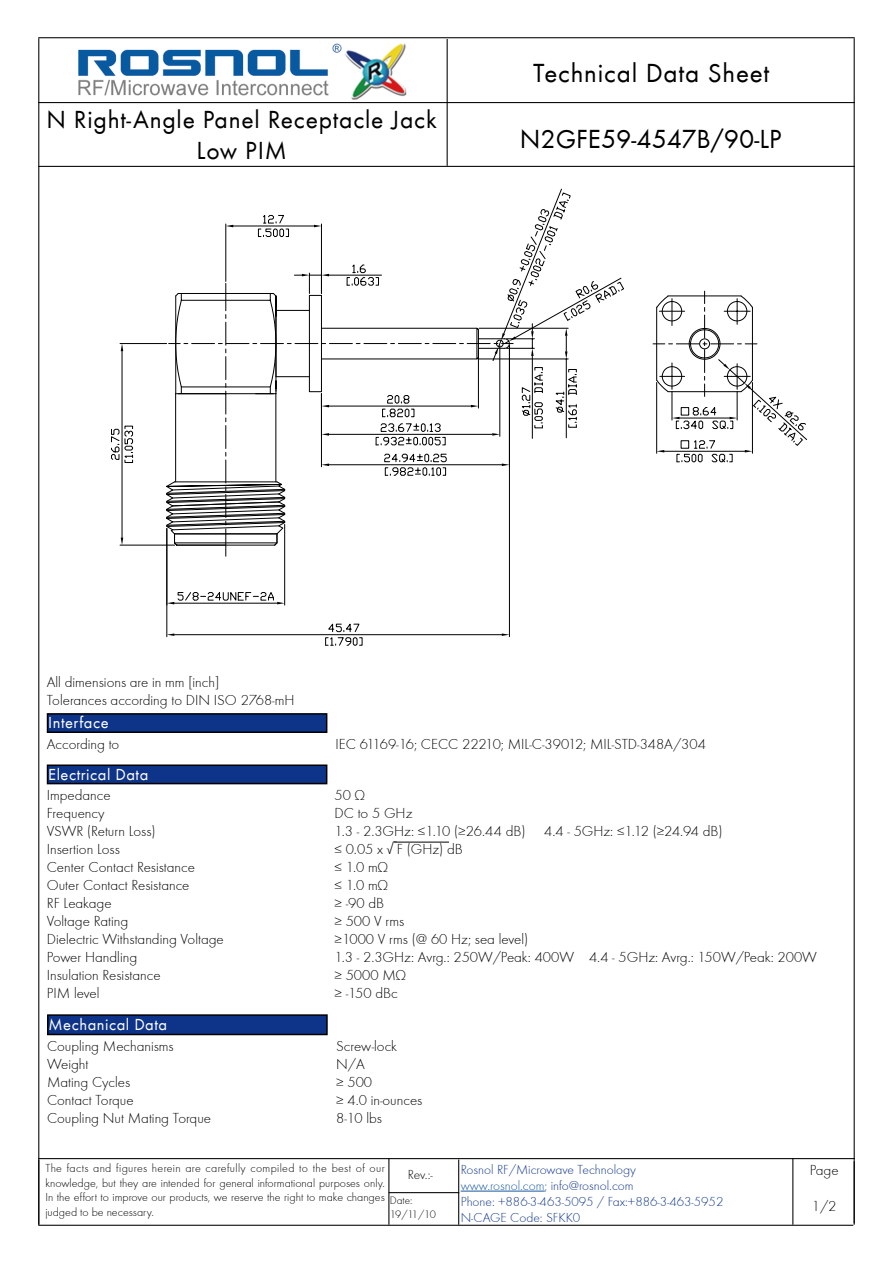
<style>
.page{position:relative;width:893px;height:1263px;background:#fff}
.page>*{position:absolute;margin:0;border:0;box-sizing:border-box;transform-origin:0 0}
.t1{font:27px "Futura T";color:#000}
.t2{font:27px "Futura T";letter-spacing:.03em;color:#000}
.t3{font:25.5px/30.6px "Futura T";letter-spacing:.03em;color:#000;text-align:center}
.t4{font:16.5px "Futura T";letter-spacing:.03em;color:#fff}
.t5{font:15px/18px "Futura T Ligh";color:#000}
.t6{font:13.5px/16.2px "Futura T Ligh";color:#0d3488}
.t7{font:13.5px "Futura T Ligh";color:#000}
.t8{font:12px/14.4px "Futura T Ligh";color:#000;text-align:justify}
.t9{font:11.25px/13.8px "Futura T Ligh";letter-spacing:-.025em;color:#000}
.s1{color:#16599f}
</style>
<div class="page">
<hr style="left:38px;top:166px;width:817px;height:1px;background:#000">
<hr style="left:38px;top:102px;width:817px;height:1px;background:#000">
<div style="left:48px;top:765px;width:279px;height:19px;background:#0d3488"></div>
<div style="left:47px;top:764px;width:280px;height:20px;border:2px solid #000"></div>
<div style="left:48px;top:1015px;width:279px;height:19px;background:#0d3488"></div>
<div style="left:47px;top:1014px;width:281px;height:21px;border:2px solid #000"></div>
<hr style="left:38px;top:37px;width:817px;height:1px;background:#000">
<hr style="left:388px;top:1158px;width:1px;height:67px;background:#000">
<hr style="left:38px;top:1158px;width:817px;height:1px;background:#000">
<hr style="left:38px;top:38px;width:1px;height:1187px;background:#000">
<hr style="left:854px;top:38px;width:1px;height:1185px;background:#000">
<hr style="left:38px;top:1225px;width:815px;height:1px;background:#000">
<hr style="left:389px;top:1192px;width:70px;height:1px;background:#000">
<hr style="left:854px;top:1161px;width:1px;height:64px;background:#000">
<hr style="left:458px;top:1159px;width:1px;height:66px;background:#000">
<hr style="left:792px;top:1158px;width:1px;height:67px;background:#000">
<hr style="left:447px;top:39px;width:1px;height:127px;background:#000">
<div style="left:48px;top:714px;width:279px;height:18px;background:#0d3488"></div>
<div style="left:47px;top:713px;width:280px;height:20px;border:2px solid #000"></div>
<svg style="left:653px;top:291px;width:154px;height:172px"></svg>
<hr style="left:167px;top:528px;width:1px;height:109px;background:#000">
<hr style="left:509px;top:346px;width:1px;height:291px;background:#000">
<hr style="left:174px;top:634px;width:328px;height:1px;background:#000">
<svg style="left:167px;top:633px;width:7px;height:3px"></svg>
<svg style="left:502px;top:633px;width:7px;height:3px"></svg>
<svg style="left:325px;top:623px;width:37px;height:23px"></svg>
<div style="left:681px;top:407px;width:8px;height:8px;border:1px solid #000"></div>
<div style="left:681px;top:440px;width:8px;height:8px;border:1px solid #000"></div>
<hr style="left:284px;top:524px;width:1px;height:81px;background:#000">
<svg style="left:167px;top:590px;width:118px;height:14px"></svg>
<hr style="left:120px;top:343px;width:47px;height:1px;background:#000">
<hr style="left:120px;top:545px;width:55px;height:1px;background:#000">
<hr style="left:122px;top:351px;width:1px;height:187px;background:#000">
<svg style="left:121px;top:344px;width:2px;height:7px"></svg>
<svg style="left:121px;top:538px;width:2px;height:7px"></svg>
<svg style="left:111px;top:426px;width:22px;height:37px"></svg>
<svg style="left:166px;top:188px;width:458px;height:368px"></svg>
<hr style="left:394px;top:842px;width:55px;height:1px;background:#000">
<img style="left:78px;top:43px;width:329px;height:57px">
<hr style="left:461px;top:1191px;width:84px;height:1px;background:#16599f">
<h2 class="t3" style="left:46px;top:105px;width:392px">N Right-Angle Panel Receptacle Jack<br>Low PIM</h2>
<h1 class="t2" style="left:533px;top:58px;width:238px">Technical Data Sheet</h1>
<h1 class="t1" style="left:520px;top:123px;width:263px">N2GFE59-4547B/90-LP</h1>
<p class="t5" style="left:47px;top:674px;width:249px">All dimensions are in mm [inch]<br>Tolerances according to DIN ISO 2768-mH</p>
<p class="t4" style="left:48px;top:714px;width:62px">Interface</p>
<p class="t5" style="left:47px;top:735px;width:74px">According to</p>
<p class="t5" style="left:336px;top:735px;width:372px">IEC 61169-16; CECC 22210; MIL-C-39012; MIL-STD-348A/304</p>
<p class="t4" style="left:48px;top:765px;width:102px">Electrical Data</p>
<p class="t5" style="left:47px;top:786px;width:179px">Impedance<br>Frequency<br>VSWR (Return Loss)<br>Insertion Loss<br>Center Contact Resistance<br>Outer Contact Resistance<br>RF Leakage<br>Voltage Rating<br>Dielectric Withstanding Voltage<br>Power Handling<br>Insulation Resistance<br>PIM level</p>
<p class="t4" style="left:49px;top:1015px;width:120px">Mechanical Data</p>
<p class="t5" style="left:334px;top:787px;width:192px">50 Ω<br>DC to 5 GHz<br>1.3 - 2.3GHz: ≤1.10 (≥26.44 dB)</p>
<p class="t5" style="left:544px;top:823px;width:180px">4.4 - 5GHz: ≤1.12 (≥24.94 dB)</p>
<p class="t5" style="left:334px;top:841px;width:484px">≤ 0.05 x √F (GHz) dB<br>≤ 1.0 mΩ<br>≤ 1.0 mΩ<br>≥ -90 dB<br>≥ 500 V rms<br>≥1000 V rms (@ 60 Hz; sea level)<br>1.3 - 2.3GHz: Avrg.: 250W/Peak: 400W 4.4 - 5GHz: Avrg.: 150W/Peak: 200W ≥ 5000 MΩ<br>≥ -150 dBc</p>
<p class="t5" style="left:47px;top:1037px;width:166px">Coupling Mechanisms<br>Weight<br>Mating Cycles<br>Contact Torque<br>Coupling Nut Mating Torque</p>
<p class="t5" style="left:336px;top:1038px;width:88px">Screw-lock<br>N/A<br>≥ 500<br>≥ 4.0 in-ounces<br>8-10 lbs</p>
<p class="t8" style="left:45px;top:1161px;width:341px">The facts and figures herein are carefully compiled to the best of our knowledge, but they are intended for general informational purposes only.<br>In the effort to improve our products, we reserve the right to make changes judged to be necessary.</p>
<p class="t7" style="left:408px;top:1167px;width:26px">Rev.:-</p>
<p class="t9" style="left:390px;top:1194px;width:48px">Date:<br>19/11/10</p>
<p class="t6" style="left:461px;top:1161px;width:264px">Rosnol RF/Microwave Technology <span class="s1">www.rosnol.com</span>; info@rosnol.com<br>Phone: +886-3-463-5095 / Fax:+886-3-463-5952<br>N-CAGE Code: SFKK0</p>
<p class="t5" style="left:810px;top:1161px;width:30px">Page</p>
<p class="t5" style="left:812px;top:1197px;width:26px">1/2</p>
</div>
